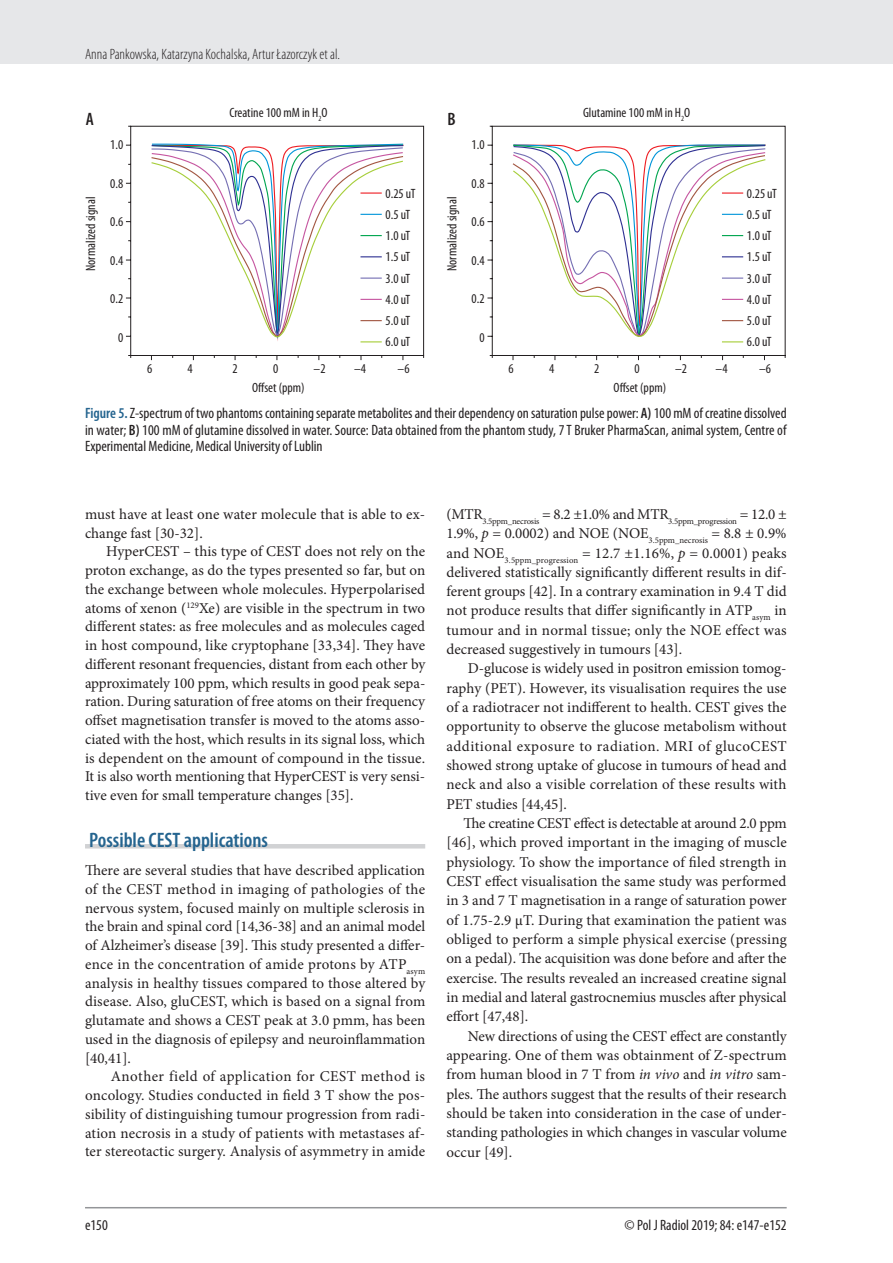
<style>
.page{position:relative;width:893px;height:1263px;background:#fff}
.page>*{position:absolute;margin:0;border:0;box-sizing:border-box;transform-origin:0 0}
.t1{font:600 condensed 21px "Myriad Pro";color:#24648f}
.t2{font:600 condensed 18px "Myriad Pro";color:#231f20}
.t3{font:15px/19.4px "Minion Pro";color:#231f20;text-align:justify}
.t4{font:condensed 15px/16.5px "Myriad Pro";color:#231f20;text-align:justify}
.t5{font:300 condensed 15px "Myriad Pro";color:#231f20}
.t6{font:condensed 13.5px "Myriad Pro";color:#231f20}
.t7{font:condensed 13.5px/21.1px "Myriad Pro";letter-spacing:-.04em;color:#231f20}
.t8{font:8.7px "Minion Pro";letter-spacing:-.025em;color:#231f20}
.s1{font-weight:600;color:#24648f}
.s2{font-weight:600}
.s3{font-style:italic}
</style>
<div class="page">
<div style="left:0;top:0;width:893px;height:64px;background:#e6e7e9"></div>
<hr style="left:85px;top:1207px;width:702px;height:1px;background:#939598">
<hr style="left:85px;top:844px;width:340px;height:4px;background:#d1d2d4">
<svg style="left:125px;top:126px;width:299px;height:235px"></svg>
<svg style="left:150px;top:144px;width:254px;height:206px"></svg>
<svg style="left:150px;top:147px;width:254px;height:8px"></svg>
<svg style="left:151px;top:151px;width:253px;height:4px"></svg>
<svg style="left:150px;top:155px;width:254px;height:5px"></svg>
<svg style="left:150px;top:160px;width:254px;height:178px"></svg>
<svg style="left:487px;top:126px;width:299px;height:232px"></svg>
<svg style="left:512px;top:341px;width:254px;height:20px"></svg>
<svg style="left:512px;top:144px;width:254px;height:196px"></svg>
<svg style="left:511px;top:154px;width:255px;height:183px"></svg>
<svg style="left:512px;top:158px;width:255px;height:180px"></svg>
<hr style="left:360px;top:192px;width:22px;height:2px;background:#ee1d23">
<svg style="left:360px;top:214px;width:22px;height:1px"></svg>
<svg style="left:360px;top:235px;width:22px;height:1px"></svg>
<svg style="left:360px;top:256px;width:22px;height:1px"></svg>
<svg style="left:360px;top:278px;width:22px;height:1px"></svg>
<svg style="left:360px;top:299px;width:22px;height:1px"></svg>
<svg style="left:360px;top:320px;width:22px;height:1px"></svg>
<svg style="left:360px;top:341px;width:22px;height:1px"></svg>
<hr style="left:722px;top:192px;width:21px;height:2px;background:#ee1d23">
<svg style="left:722px;top:214px;width:21px;height:1px"></svg>
<svg style="left:722px;top:235px;width:21px;height:1px"></svg>
<svg style="left:722px;top:256px;width:21px;height:1px"></svg>
<svg style="left:722px;top:278px;width:21px;height:1px"></svg>
<svg style="left:722px;top:299px;width:21px;height:1px"></svg>
<svg style="left:722px;top:320px;width:21px;height:1px"></svg>
<svg style="left:722px;top:341px;width:21px;height:1px"></svg>
<p class="t5" style="left:85px;top:45px;width:256px">Anna Pankowska, Katarzyna Kochalska, Artur Łazorczyk et al.</p>
<p class="t6" style="left:229px;top:104px;width:99px">Creatine 100 mM in H<sub>2</sub>O</p>
<p class="t6" style="left:583px;top:104px;width:109px">Glutamine 100 mM in H<sub>2</sub>O</p>
<p class="t2" style="left:86px;top:108px;width:10px">A</p>
<p class="t2" style="left:447px;top:108px;width:10px">B</p>
<p class="t6" style="left:110px;top:136px;width:15px">1.0</p>
<p class="t6" style="left:110px;top:175px;width:15px">0.8</p>
<p class="t6" style="left:110px;top:213px;width:15px">0.6</p>
<p class="t6" style="left:110px;top:252px;width:15px">0.4</p>
<p class="t6" style="left:110px;top:291px;width:15px">0.2</p>
<p class="t6" style="left:118px;top:329px;width:7px">0</p>
<p class="t6" style="left:472px;top:136px;width:15px">1.0</p>
<p class="t6" style="left:472px;top:175px;width:15px">0.8</p>
<p class="t6" style="left:472px;top:213px;width:15px">0.6</p>
<p class="t6" style="left:472px;top:252px;width:15px">0.4</p>
<p class="t6" style="left:472px;top:291px;width:15px">0.2</p>
<p class="t6" style="left:479px;top:329px;width:7px">0</p>
<p class="t7" style="left:386px;top:183px;width:31px">0.25 uT<br>0.5 uT<br>1.0 uT<br>1.5 uT<br>3.0 uT<br>4.0 uT<br>5.0 uT<br>6.0 uT</p>
<p class="t7" style="left:747px;top:183px;width:31px">0.25 uT<br>0.5 uT<br>1.0 uT<br>1.5 uT<br>3.0 uT<br>4.0 uT<br>5.0 uT<br>6.0 uT</p>
<p class="t6" style="left:83px;top:271px;width:76px;rotate:-90deg">Normalized signal</p>
<p class="t6" style="left:444px;top:271px;width:76px;rotate:-90deg">Normalized signal</p>
<p class="t6" style="left:147px;top:360px;width:7px">6</p>
<p class="t6" style="left:188px;top:360px;width:7px">4</p>
<p class="t6" style="left:233px;top:360px;width:7px">2</p>
<p class="t6" style="left:273px;top:360px;width:7px">0</p>
<p class="t6" style="left:314px;top:360px;width:13px">–2</p>
<p class="t6" style="left:354px;top:360px;width:13px">–4</p>
<p class="t6" style="left:398px;top:360px;width:13px">–6</p>
<p class="t6" style="left:509px;top:360px;width:7px">6</p>
<p class="t6" style="left:549px;top:360px;width:7px">4</p>
<p class="t6" style="left:594px;top:360px;width:7px">2</p>
<p class="t6" style="left:635px;top:360px;width:7px">0</p>
<p class="t6" style="left:675px;top:360px;width:13px">–2</p>
<p class="t6" style="left:716px;top:360px;width:13px">–4</p>
<p class="t6" style="left:759px;top:360px;width:13px">–6</p>
<p class="t6" style="left:252px;top:379px;width:54px">Offset (ppm)</p>
<p class="t6" style="left:614px;top:379px;width:54px">Offset (ppm)</p>
<p class="t4" style="left:85px;top:405px;width:703px"><span class="s1">Figure 5.</span> Z-spectrum of two phantoms containing separate metabolites and their dependency on saturation pulse power: <span class="s2">A)</span> 100 mM of creatine dissolved in water; <span class="s2">B)</span> 100 mM of glutamine dissolved in water. Source: Data obtained from the phantom study, 7 T Bruker PharmaScan, animal system, Centre of Experimental Medicine, Medical University of Lublin</p>
<p class="t3" style="left:85px;top:505px;width:342px;line-height:18.8px">must have at least one water molecule that is able to ex&shy;change fast [30-32].</p>
<p class="t3" style="left:85px;top:542px;width:342px;line-height:18.8px;text-indent:21px">HyperCEST – this type of CEST does not rely on the proton exchange, as do the types presented so far, but on the exchange between whole molecules. Hyperpolarised atoms of xenon (<sup>129</sup>Xe) are visible in the spectrum in two different states: as free molecules and as molecules caged in host compound, like cryptophane [33,34]. They have different resonant frequencies, distant from each other by approximately 100 ppm, which results in good peak sepa&shy;ration. During saturation of free atoms on their frequency offset magnetisation transfer is moved to the atoms asso&shy;ciated with the host, which results in its signal loss, which is dependent on the amount of compound in the tissue.<br>It is also worth mentioning that HyperCEST is very sensi&shy;tive even for small temperature changes [35].</p>
<h1 class="t1" style="left:89px;top:827px;width:180px">Possible CEST applications</h1>
<p class="t3" style="left:85px;top:861px;width:342px;line-height:18.8px">There are several studies that have described application of the CEST method in imaging of pathologies of the nervous system, focused mainly on multiple sclerosis in the brain and spinal cord [14,36-38] and an animal model of Alzheimer’s disease [39]. This study presented a differ&shy;ence in the concentration of amide protons by ATP<sub>asym </sub>analysis in healthy tissues compared to those altered by disease. Also, gluCEST, which is based on a signal from glutamate and shows a CEST peak at 3.0 pmm, has been used in the diagnosis of epilepsy and neuroinflammation [40,41].</p>
<p class="t3" style="left:85px;top:1067px;width:342px;line-height:18.8px;text-indent:26px">Another field of application for CEST method is oncology. Studies conducted in field 3 T show the pos&shy;sibility of distinguishing tumour progression from radi&shy;ation necrosis in a study of patients with metastases af&shy;ter stereotactic surgery. Analysis of asymmetry in amide</p>
<p class="t8" style="left:446px;top:515px;width:342px"><sup>(MTR</sup>3.5ppm_necrosis <sup>=</sup> <sup>8.2</sup> <sup>±1.0%</sup> <sup>and</sup> <sup>MTR</sup>3.5ppm_progression <sup>=</sup> <sup>12.0</sup> <sup>±</sup></p>
<p class="t3" style="left:446px;top:524px;width:342px">1.9%, <span class="s3">p</span> = 0.0002) and NOE (NOE<sub>3.5ppm_necrosis</sub> = 8.8 ± 0.9% and NOE<sub>3.5ppm_progression</sub> = 12.7 ±1.16%, <span class="s3">p</span> = 0.0001) peaks delivered statistically significantly different results in dif&shy;ferent groups [42]. In a contrary examination in 9.4 T did not produce results that differ significantly in ATP<sub>asym</sub> in tumour and in normal tissue; only the NOE effect was decreased suggestively in tumours [43].</p>
<p class="t3" style="left:446px;top:659px;width:342px;text-indent:21px">D-glucose is widely used in positron emission tomog&shy;raphy (PET). However, its visualisation requires the use of a radiotracer not indifferent to health. CEST gives the opportunity to observe the glucose metabolism without additional exposure to radiation. MRI of glucoCEST showed strong uptake of glucose in tumours of head and neck and also a visible correlation of these results with PET studies [44,45].</p>
<p class="t3" style="left:446px;top:814px;width:342px;text-indent:17px">The creatine CEST effect is detectable at around 2.0 ppm [46], which proved important in the imaging of muscle physiology. To show the importance of filed strength in CEST effect visualisation the same study was performed in 3 and 7 T magnetisation in a range of saturation power of 1.75-2.9 µT. During that examination the patient was obliged to perform a simple physical exercise (pressing on a pedal). The acquisition was done before and after the exercise. The results revealed an increased creatine signal in medial and lateral gastrocnemius muscles after physical effort [47,48].</p>
<p class="t3" style="left:446px;top:1026px;width:342px;text-indent:21px">New directions of using the CEST effect are constantly appearing. One of them was obtainment of Z-spectrum from human blood in 7 T from <span class="s3">in vivo</span> and <span class="s3">in vitro</span> sam&shy;ples. The authors suggest that the results of their research should be taken into consideration in the case of under&shy;standing pathologies in which changes in vascular volume occur [49].</p>
<p class="t4" style="left:85px;top:1216px;width:24px">e150</p>
<p class="t4" style="left:625px;top:1216px;width:164px">© Pol J Radiol 2019; 84: e147-e152</p>
</div>
